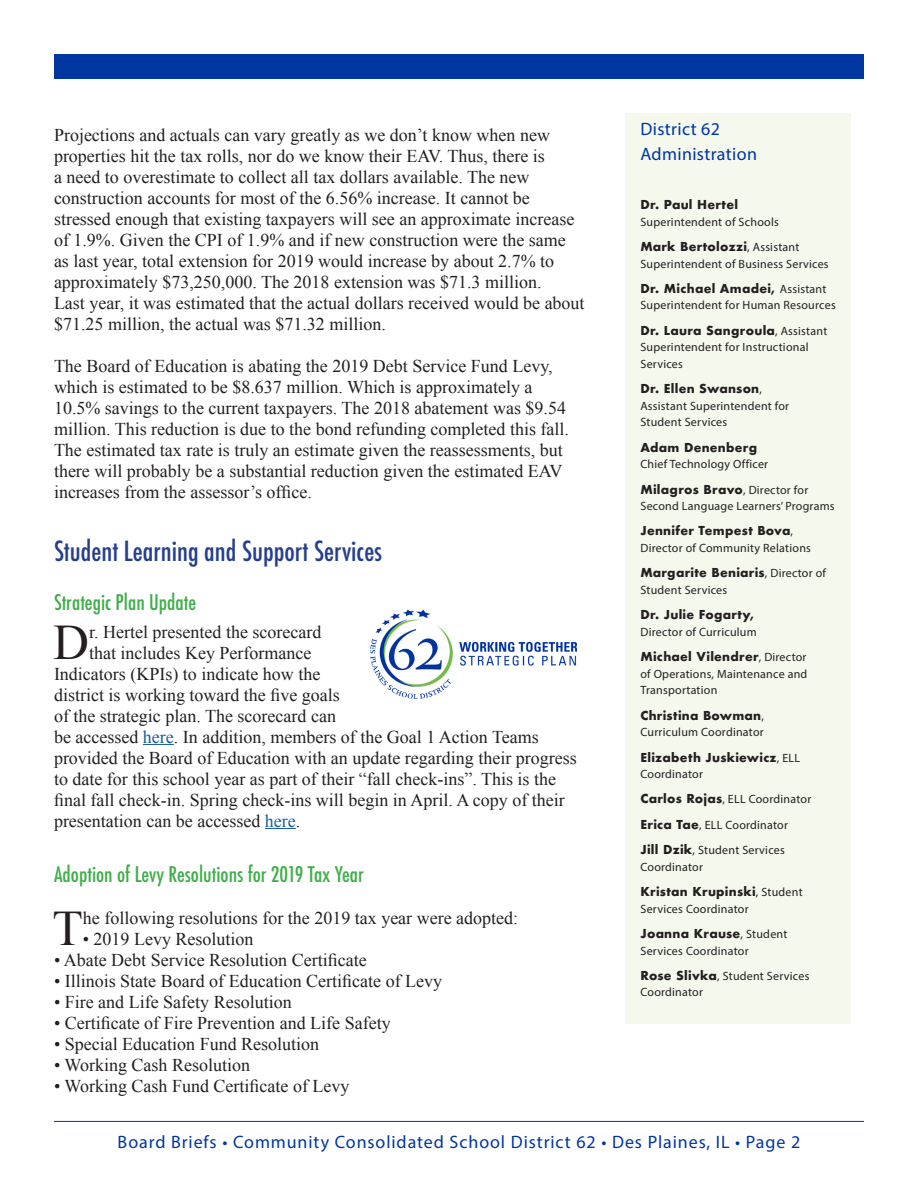
<style>
.page{position:relative;width:918px;height:1188px;background:#fff}
.page>*{position:absolute;margin:0;border:0;box-sizing:border-box;transform-origin:0 0}
.Story_header{font:49.65px "Times New Roman";color:#231f20}
.bodycopy{font:49.65px "Times New Roman";color:#231f20}
.bodycopy-2{font:500 condensed 27px "Futura";color:#253f8e}
.bodycopy-3{font:500 condensed 21px "Futura";color:#40ae49}
.Story_header-2{font:500 condensed 21px "Futura";color:#40ae49}
.bodycopy-4{font:18px/21px "Times New Roman";color:#231f20}
.Story_header-3{font:18px "Times New Roman";color:#231f20}
.Story_header-4{font:18px "Myriad Pro";letter-spacing:.05em;color:#0036a0}
.Story_header-5{font:18px/25.2px "Myriad Pro";letter-spacing:.02em;color:#0036a0}
.Board{font:12px/16.5px "Myriad Pro";letter-spacing:.02em;color:#231f20}
.Board-2{font:700 12px/16.5px "Futura";letter-spacing:.02em;color:#231f20}
.s1{color:#175d9e}
.s2{font-family:"Futura";font-weight:700}
.s3{font-family:"Myriad Pro";font-weight:400}
</style>
<div class="page">
<hr style="left:54px;top:1121px;width:810px;height:1px;background:#0036a0">
<div style="left:54px;top:54px;width:810px;height:25px;background:#0036a0"></div>
<div style="left:625px;top:113px;width:226px;height:911px;background:#f5f8ed"></div>
<hr style="left:143px;top:744px;width:31px;height:1px;background:#175d9e">
<hr style="left:265px;top:828px;width:31px;height:1px;background:#175d9e">
<img style="left:370px;top:609px;width:208px;height:90px">
<p class="bodycopy-4" style="left:54px;top:124px;width:498px">Projections and actuals can vary greatly as we don’t know when new</p>
<p class="bodycopy-4" style="left:54px;top:145px;width:522px">properties hit the tax rolls, nor do we know their EAV. Thus, there is<br>a need to overestimate to collect all tax dollars available. The new construction accounts for most of the 6.56% increase. It cannot be stressed enough that existing taxpayers will see an approximate increase of 1.9%. Given the CPI of 1.9% and if new construction were the same as last year, total extension for 2019 would increase by about 2.7% to approximately $73,250,000. The 2018 extension was $71.3 million.</p>
<p class="bodycopy-4" style="left:54px;top:292px;width:532px">Last year, it was estimated that the actual dollars received would be about $71.25 million, the actual was $71.32 million.</p>
<p class="bodycopy-4" style="left:54px;top:355px;width:517px">The Board of Education is abating the 2019 Debt Service Fund Levy, which is estimated to be $8.637 million. Which is approximately a 10.5% savings to the current taxpayers. The 2018 abatement was $9.54 million. This reduction is due to the bond refunding completed this fall.<br>The estimated tax rate is truly an estimate given the reassessments, but there will probably be a substantial reduction given the estimated EAV increases from the assessor’s office.</p>
<p class="bodycopy-2" style="left:54px;top:534px;width:330px">Student Learning and Support Services</p>
<p class="Story_header-2" style="left:54px;top:589px;width:144px">Strategic Plan Update</p>
<p class="Story_header" style="left:53px;top:609px;width:37px">D</p>
<p class="Story_header-3" style="left:89px;top:619px;width:234px">r. Hertel presented the scorecard</p>
<p class="Story_header-3" style="left:89px;top:640px;width:224px">that includes Key Performance</p>
<p class="Story_header-3" style="left:54px;top:661px;width:268px">Indicators (KPIs) to indicate how the</p>
<p class="Story_header-3" style="left:54px;top:682px;width:287px">district is working toward the five goals</p>
<p class="Story_header-3" style="left:54px;top:703px;width:284px">of the strategic plan. The scorecard can</p>
<p class="Story_header-3" style="left:54px;top:724px;width:486px">be accessed <span class="s1">here</span>. In addition, members of the Goal 1 Action Teams</p>
<p class="Story_header-3" style="left:54px;top:745px;width:524px">provided the Board of Education with an update regarding their progress</p>
<p class="Story_header-3" style="left:54px;top:766px;width:504px">to date for this school year as part of their “fall check-ins”. This is the</p>
<p class="Story_header-3" style="left:54px;top:787px;width:512px">final fall check-in. Spring check-ins will begin in April. A copy of their</p>
<p class="Story_header-3" style="left:54px;top:808px;width:248px">presentation can be accessed <span class="s1">here</span>.</p>
<p class="bodycopy-3" style="left:54px;top:861px;width:311px">Adoption of Levy Resolutions for 2019 Tax Year</p>
<p class="bodycopy" style="left:52px;top:895px;width:32px">T</p>
<p class="bodycopy-4" style="left:83px;top:907px;width:437px">he following resolutions for the 2019 tax year were adopted:</p>
<p class="bodycopy-4" style="left:83px;top:928px;width:172px">• 2019 Levy Resolution</p>
<p class="bodycopy-4" style="left:54px;top:949px;width:314px">• Abate Debt Service Resolution Certificate</p>
<p class="bodycopy-4" style="left:54px;top:970px;width:390px">• Illinois State Board of Education Certificate of Levy</p>
<p class="bodycopy-4" style="left:54px;top:991px;width:239px">• Fire and Life Safety Resolution</p>
<p class="bodycopy-4" style="left:54px;top:1012px;width:338px">• Certificate of Fire Prevention and Life Safety</p>
<p class="bodycopy-4" style="left:54px;top:1033px;width:267px">• Special Education Fund Resolution</p>
<p class="bodycopy-4" style="left:54px;top:1054px;width:198px">• Working Cash Resolution</p>
<p class="bodycopy-4" style="left:54px;top:1075px;width:297px">• Working Cash Fund Certificate of Levy</p>
<p class="Story_header-5" style="left:640px;top:116px;width:118px">District 62<br>Administration</p>
<p class="Board" style="left:640px;top:197px;width:140px"><span class="s2">Dr. Paul Hertel<br></span>Superintendent of Schools</p>
<p class="Board" style="left:640px;top:239px;width:190px"><span class="s2">Mark Bertolozzi</span>, Assistant<br>Superintendent of Business Services</p>
<p class="Board" style="left:640px;top:280px;width:197px"><span class="s2">Dr. Michael Amadei,</span> Assistant<br>Superintendent for Human Resources</p>
<p class="Board" style="left:640px;top:322px;width:188px"><span class="s2">Dr. Laura Sangroula</span>, Assistant<br>Superintendent for Instructional<br>Services</p>
<p class="Board" style="left:640px;top:381px;width:150px"><span class="s2">Dr. Ellen Swanson</span>,<br>Assistant Superintendent for<br>Student Services</p>
<p class="Board" style="left:640px;top:439px;width:129px"><span class="s2">Adam Denenberg<br></span>Chief Technology Officer</p>
<p class="Board" style="left:640px;top:481px;width:196px"><span class="s2">Milagros Bravo</span>, Director for<br>Second Language Learners’ Programs</p>
<p class="Board" style="left:640px;top:523px;width:172px"><span class="s2">Jennifer Tempest Bova</span>,<br>Director of Community Relations</p>
<p class="Board" style="left:640px;top:565px;width:187px"><span class="s2">Margarite Beniaris</span>, Director of<br>Student Services</p>
<p class="Board" style="left:640px;top:607px;width:118px"><span class="s2">Dr. Julie Fogarty,<br></span>Director of Curriculum</p>
<p class="Board" style="left:640px;top:649px;width:168px;text-align:justify"><span class="s2">Michael Vilendrer</span>, Director of Operations, Maintenance and Transportation</p>
<p class="Board" style="left:640px;top:707px;width:125px"><span class="s2">Christina Bowman</span>,<br>Curriculum Coordinator</p>
<p class="Board-2" style="left:640px;top:749px;width:161px">Elizabeth Juskiewicz<span class="s3">, ELL<br>Coordinator</span></p>
<p class="Board" style="left:640px;top:791px;width:172px"><span class="s2">Carlos Rojas</span>, ELL Coordinator</p>
<p class="Board" style="left:640px;top:816px;width:149px"><span class="s2">Erica Tae</span>, ELL Coordinator</p>
<p class="Board" style="left:640px;top:842px;width:146px"><span class="s2">Jill Dzik</span>, Student Services<br>Coordinator</p>
<p class="Board" style="left:640px;top:884px;width:164px"><span class="s2">Kristan Krupinski</span>, Student<br>Services Coordinator</p>
<p class="Board" style="left:640px;top:926px;width:148px"><span class="s2">Joanna Krause</span>, Student<br>Services Coordinator</p>
<p class="Board" style="left:640px;top:968px;width:171px"><span class="s2">Rose Slivka</span>, Student Services<br>Coordinator</p>
<p class="Story_header-4" style="left:118px;top:1130px;width:684px">Board Briefs • Community Consolidated School District 62 • Des Plaines, IL • Page 2</p>
</div>
